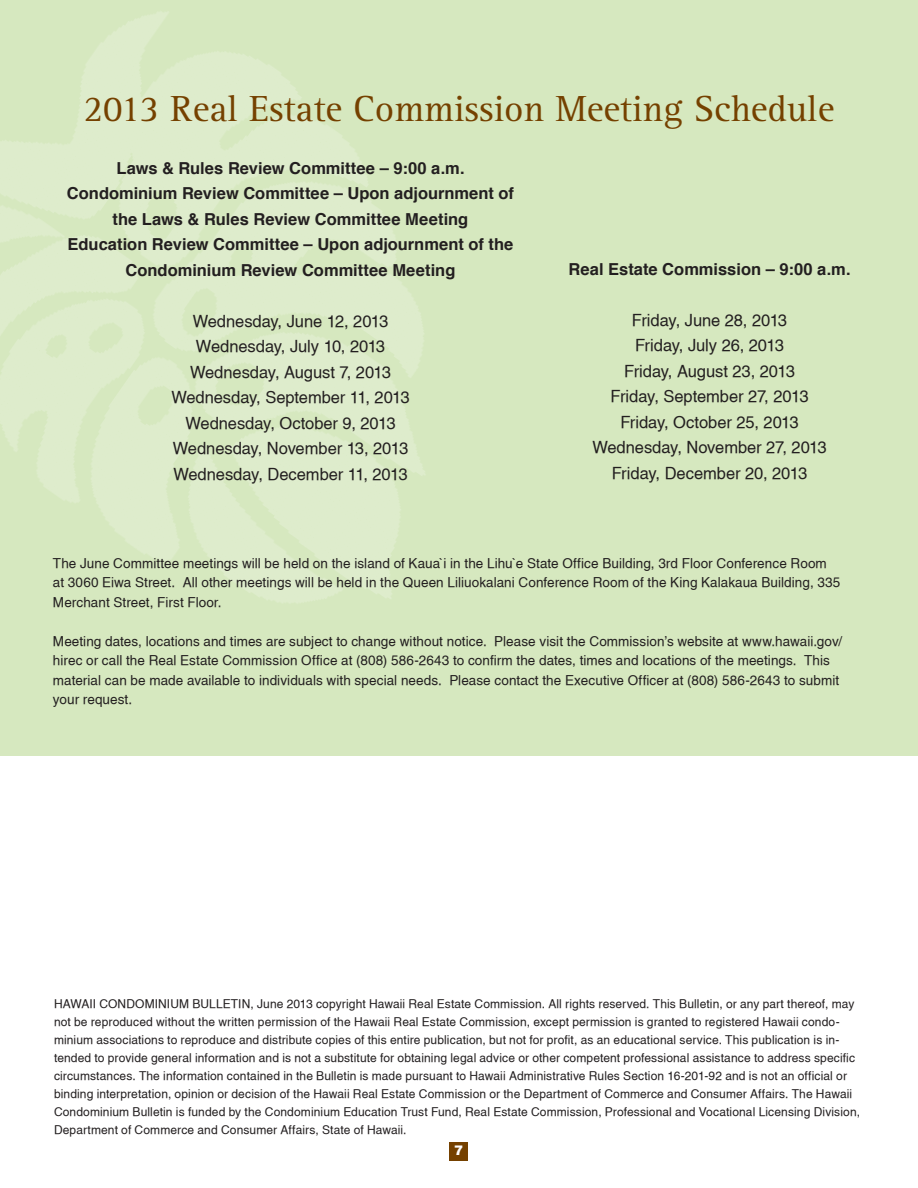
<style>
.page{position:relative;width:918px;height:1188px;background:#fff}
.page>*{position:absolute;margin:0;border:0;box-sizing:border-box;transform-origin:0 0}
.Body_Text{font:37.5px "Rotis Serif";color:#754100}
.Body_Text-2{font:16.5px "Hawn Helv";letter-spacing:-.005em;color:#231f20}
.Body_Text-3{font:700 16.5px/25.5px "Helvetica";color:#231f20;text-align:center}
.Body_Text-4{font:13.5px/19.5px "Hawn Helv";letter-spacing:.005em;color:#231f20}
.Body_Text-5{font:900 13.5px "Helvetica";color:#fff}
.Body_Text-6{font:12px/18px "Hawn Helv";letter-spacing:.01em;color:#231f20}
</style>
<div class="page">
<div style="left:0;top:0;width:918px;height:756px;background:#d6e8bf"></div>
<img style="left:0;top:12px;width:425px;height:591px">
<div style="left:449px;top:1142px;width:19px;height:18px;background:#754100"></div>
<p class="Body_Text" style="left:84px;top:87px;width:752px">2013 Real Estate Commission Meeting Schedule</p>
<p class="Body_Text-3" style="left:116px;top:155px;width:350px">Laws &amp; Rules Review Committee – 9:00 a.m.</p>
<p class="Body_Text-3" style="left:67px;top:181px;width:449px">Condominium Review Committee – Upon adjournment of the Laws &amp; Rules Review Committee Meeting</p>
<p class="Body_Text-3" style="left:68px;top:232px;width:447px">Education Review Committee – Upon adjournment of the<br>Condominium Review Committee Meeting</p>
<p class="Body_Text-2" style="left:193px;top:311px;width:197px">Wednesday, June 12, 2013</p>
<p class="Body_Text-2" style="left:196px;top:337px;width:191px">Wednesday, July 10, 2013</p>
<p class="Body_Text-2" style="left:190px;top:362px;width:202px">Wednesday, August 7, 2013</p>
<p class="Body_Text-2" style="left:171px;top:388px;width:240px">Wednesday, September 11, 2013</p>
<p class="Body_Text-2" style="left:185px;top:413px;width:212px">Wednesday, October 9, 2013</p>
<p class="Body_Text-2" style="left:173px;top:439px;width:237px">Wednesday, November 13, 2013</p>
<p class="Body_Text-2" style="left:173px;top:464px;width:236px">Wednesday, December 11, 2013</p>
<p class="Body_Text-3" style="left:569px;top:256px;width:284px">Real Estate Commission – 9:00 a.m.</p>
<p class="Body_Text-2" style="left:632px;top:310px;width:157px">Friday, June 28, 2013</p>
<p class="Body_Text-2" style="left:635px;top:336px;width:150px">Friday, July 26, 2013</p>
<p class="Body_Text-2" style="left:624px;top:361px;width:172px">Friday, August 23, 2013</p>
<p class="Body_Text-2" style="left:611px;top:387px;width:199px">Friday, September 27, 2013</p>
<p class="Body_Text-2" style="left:620px;top:412px;width:180px">Friday, October 25, 2013</p>
<p class="Body_Text-2" style="left:592px;top:438px;width:236px">Wednesday, November 27, 2013</p>
<p class="Body_Text-2" style="left:612px;top:463px;width:197px">Friday, December 20, 2013</p>
<p class="Body_Text-4" style="left:53px;top:553px;width:789px">The June Committee meetings will be held on the island of Kaua`i in the Lihu`e State Office Building, 3rd Floor Conference Room at 3060 Eiwa Street. All other meetings will be held in the Queen Liliuokalani Conference Room of the King Kalakaua Building, 335<br>Merchant Street, First Floor.</p>
<p class="Body_Text-4" style="left:53px;top:631px;width:791px">Meeting dates, locations and times are subject to change without notice. Please visit the Commission’s website at www.hawaii.gov/ hirec or call the Real Estate Commission Office at (808) 586-2643 to confirm the dates, times and locations of the meetings. This material can be made available to individuals with special needs. Please contact the Executive Officer at (808) 586-2643 to submit your request.</p>
<p class="Body_Text-6" style="left:54px;top:995px;width:808px">HAWAII CONDOMINIUM BULLETIN, June 2013 copyright Hawaii Real Estate Commission. All rights reserved. This Bulletin, or any part thereof, may not be reproduced without the written permission of the Hawaii Real Estate Commission, except permission is granted to registered Hawaii condo&shy;minium associations to reproduce and distribute copies of this entire publication, but not for profit, as an educational service. This publication is in&shy;tended to provide general information and is not a substitute for obtaining legal advice or other competent professional assistance to address specific circumstances. The information contained in the Bulletin is made pursuant to Hawaii Administrative Rules Section 16-201-92 and is not an official or binding interpretation, opinion or decision of the Hawaii Real Estate Commission or the Department of Commerce and Consumer Affairs. The Hawaii Condominium Bulletin is funded by the Condominium Education Trust Fund, Real Estate Commission, Professional and Vocational Licensing Division, Department of Commerce and Consumer Affairs, State of Hawaii.</p>
<p class="Body_Text-5" style="left:454px;top:1142px;width:11px">7</p>
</div>
